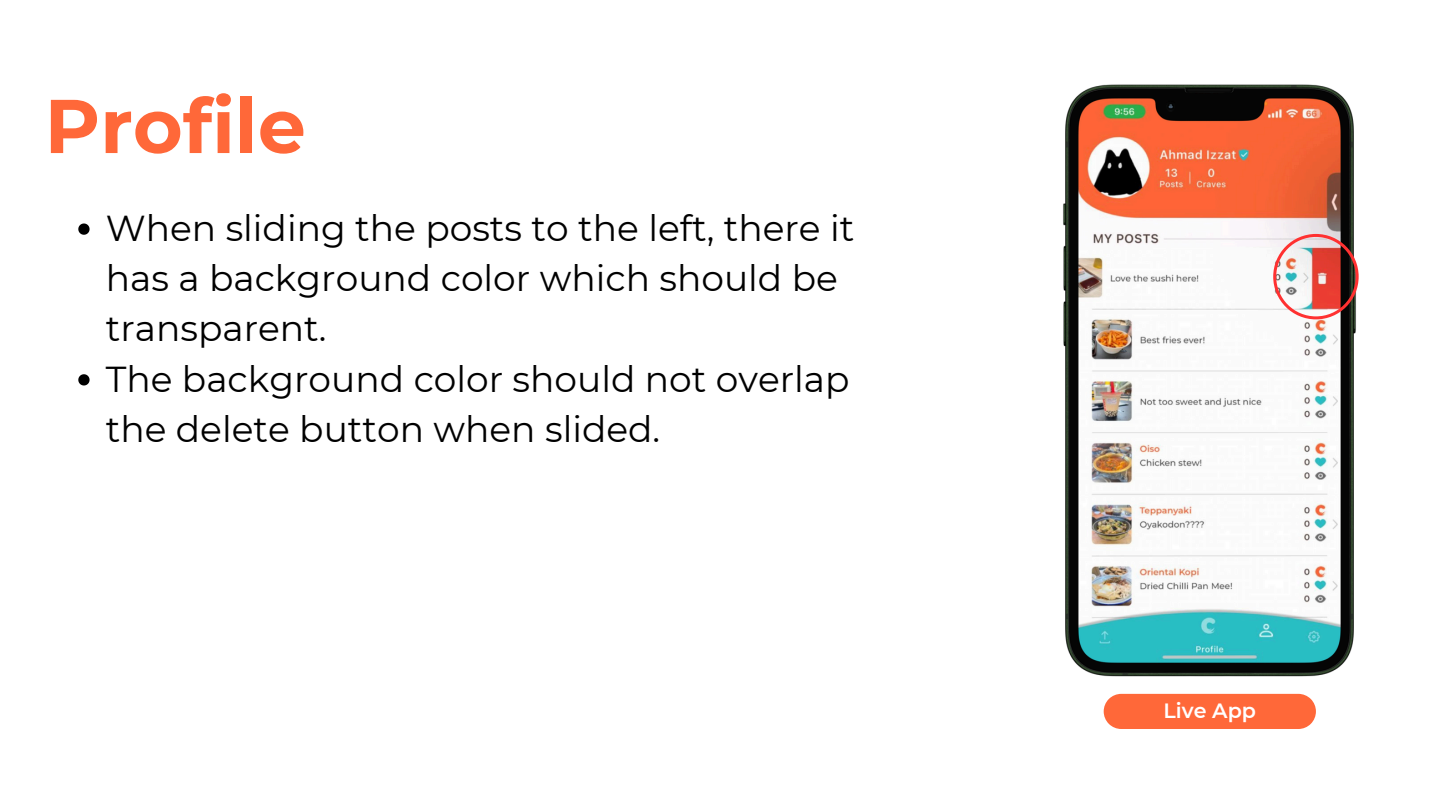
<style>
.page{position:relative;width:1440px;height:810px;background:#fff}
.page>*{position:absolute;margin:0;border:0;box-sizing:border-box;transform-origin:0 0}
.t1{font:700 76px "Montserrat";color:#ff6839}
.t2{font:36px/50.2px "Montserrat";color:#000}
.t3{font:600 20.6px "Montserrat";color:#fff}
</style>
<div class="page">
<div style="left:1104px;top:694px;width:212px;height:35px;background:#ff6839"></div>
<img style="left:1063px;top:84px;width:293px;height:593px">
<img style="left:1273px;top:234px;width:86px;height:85px">
<svg style="left:78px;top:224px;width:12px;height:11px"></svg>
<svg style="left:78px;top:374px;width:12px;height:12px"></svg>
<p class="t1" style="left:45px;top:79px;width:263px">Profile</p>
<p class="t2" style="left:106px;top:203px;width:750px">When sliding the posts to the left, there it has a background color which should be transparent.</p>
<p class="t2" style="left:106px;top:353px;width:745px">The background color should not overlap the delete button when slided.</p>
<h1 class="t3" style="left:1164px;top:699px;width:94px">Live App</h1>
</div>
